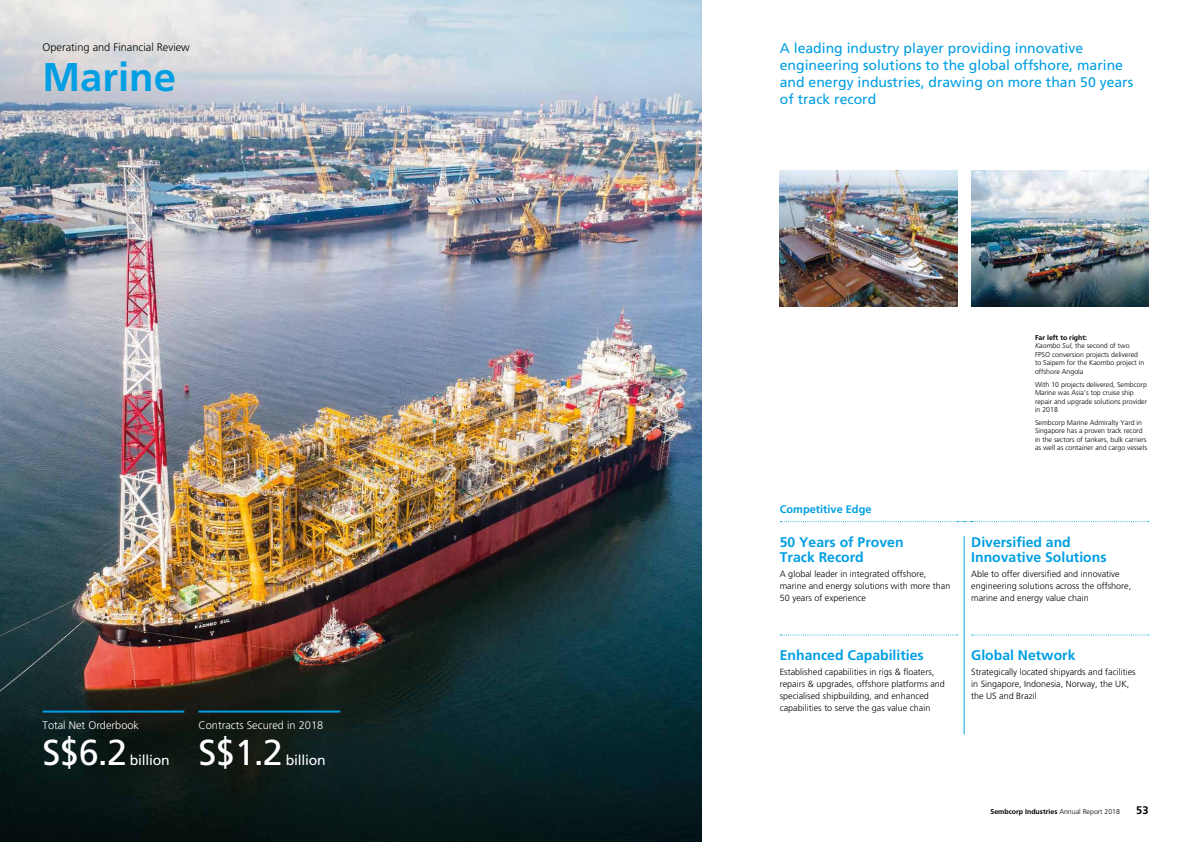
<style>
.page{position:relative;width:1191px;height:842px;background:#fff}
.page>*{position:absolute;margin:0;border:0;box-sizing:border-box;transform-origin:0 0}
.t1{font:700 40px "Frutiger";color:#009fe3}
.t2{font:36px "Frutiger";color:#fff}
.t3{font:14px/17px "Frutiger";color:#009fe3}
.t4{font:700 14px/15px "Frutiger";color:#009fe3}
.t5{font:14px "Frutiger";letter-spacing:-.015em;color:#fff}
.t6{font:300 11px "Frutiger";color:#fff}
.t7{font:300 11px "Frutiger";color:#000}
.t8{font:700 11px "Frutiger";color:#009fe3}
.t9{font:700 11px "Frutiger";color:#000}
.t10{font:300 9px/12px "Frutiger";color:#000}
.t11{font:300 7px/8.5px "Frutiger";color:#000}
.t12{font:700 7px "Frutiger";color:#000}
.s1{font-weight:700}
.s2{font-style:italic}
.s3{font-weight:300}
</style>
<div class="page">
<img style="left:0;top:0;width:702px;height:842px">
<svg style="left:780px;top:521px;width:369px;height:1px"></svg>
<svg style="left:780px;top:634px;width:177px;height:1px"></svg>
<svg style="left:971px;top:634px;width:178px;height:1px"></svg>
<hr style="left:964px;top:536px;width:1px;height:85px;background:#009fe3">
<svg style="left:964px;top:621px;width:1px;height:28px"></svg>
<hr style="left:964px;top:649px;width:1px;height:85px;background:#009fe3">
<hr style="left:43px;top:710px;width:141px;height:2px;background:#009fe3">
<hr style="left:198px;top:710px;width:142px;height:2px;background:#009fe3">
<img style="left:971px;top:170px;width:177px;height:136px">
<img style="left:780px;top:170px;width:177px;height:136px">
<p class="t7" style="left:43px;top:41px;width:149px">Operating and Financial Review</p>
<h1 class="t1" style="left:43px;top:54px;width:135px">Marine</h1>
<p class="t6" style="left:43px;top:719px;width:98px">Total Net Orderbook</p>
<h2 class="t2" style="left:43px;top:731px;width:86px">S$6.2</h2>
<h3 class="t5" style="left:130px;top:752px;width:41px">billion</h3>
<p class="t6" style="left:198px;top:719px;width:126px">Contracts Secured in 2018</p>
<h2 class="t2" style="left:198px;top:731px;width:86px">S$1.2</h2>
<h3 class="t5" style="left:286px;top:752px;width:41px">billion</h3>
<h3 class="t3" style="left:780px;top:40px;width:355px">A leading industry player providing innovative engineering solutions to the global offshore, marine and energy industries, drawing on more than 50 years of track record</h3>
<p class="t8" style="left:780px;top:503px;width:93px">Competitive Edge</p>
<h3 class="t4" style="left:780px;top:534px;width:125px">50 Years of Proven<br>Track Record</h3>
<p class="t10" style="left:780px;top:567px;width:172px">A global leader in integrated offshore, marine and energy solutions with more than<br>50 years of experience</p>
<h3 class="t4" style="left:780px;top:648px;width:145px">Enhanced Capabilities</h3>
<p class="t10" style="left:780px;top:666px;width:167px">Established capabilities in rigs &amp; floaters, repairs &amp; upgrades, offshore platforms and specialised shipbuilding, and enhanced capabilities to serve the gas value chain</p>
<p class="t11" style="left:1035px;top:333px;width:111px"><span class="s1">Far left to right:<br></span><span class="s2">Kaombo Sul</span>, the second of two<br>FPSO conversion projects delivered to Saipem for the Kaombo project in offshore Angola</p>
<p class="t11" style="left:1035px;top:380px;width:114px">With 10 projects delivered, Sembcorp<br>Marine was Asia’s top cruise ship repair and upgrade solutions provider in 2018</p>
<p class="t11" style="left:1035px;top:418px;width:114px">Sembcorp Marine Admiralty Yard in Singapore has a proven track record in the sectors of tankers, bulk carriers as well as container and cargo vessels</p>
<h3 class="t4" style="left:971px;top:534px;width:137px">Diversified and<br>Innovative Solutions</h3>
<p class="t10" style="left:971px;top:567px;width:162px">Able to offer diversified and innovative engineering solutions across the offshore, marine and energy value chain</p>
<h3 class="t4" style="left:971px;top:648px;width:106px">Global Network</h3>
<p class="t10" style="left:971px;top:666px;width:166px">Strategically located shipyards and facilities in Singapore, Indonesia, Norway, the UK, the US and Brazil</p>
<p class="t12" style="left:990px;top:807px;width:131px">Sembcorp Industries <span class="s3">Annual Report 2018</span></p>
<p class="t9" style="left:1136px;top:803px;width:14px">53</p>
</div>
